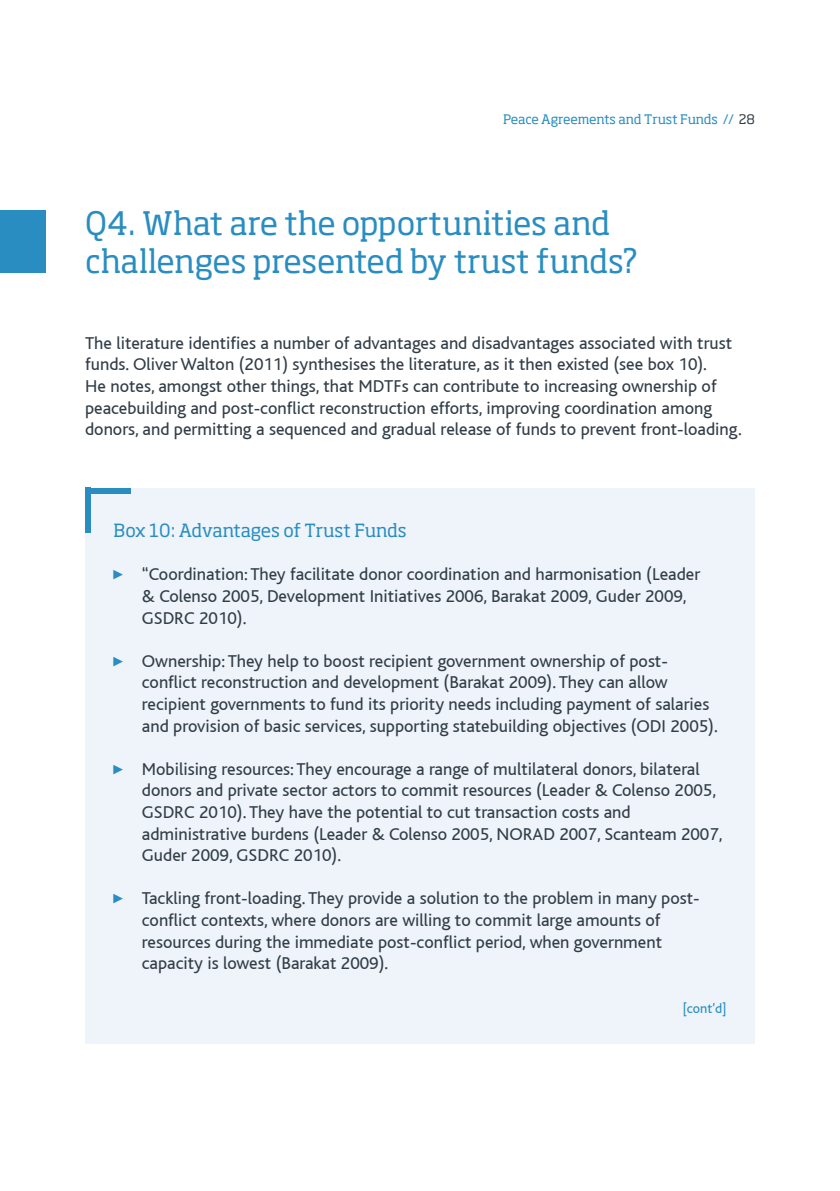
<style>
.page{position:relative;width:840px;height:1191px;background:#fff}
.page>*{position:absolute;margin:0;border:0;box-sizing:border-box;transform-origin:0 0}
.t1{font:32px/38.4px "Soho Pro";letter-spacing:-.005em;color:#298dc1}
.t2{font:18px/21.6px "Bliss";color:#323d47}
.t3{font:18px "Soho Pro";letter-spacing:-.01em;color:#298dc1}
.t4{font:14px "Bliss";color:#298dc1}
.t5{font:13px "Soho Pro";letter-spacing:-.01em;color:#298dc1}
.s1{color:#323d47}
</style>
<div class="page">
<div style="left:85px;top:488px;width:669px;height:555px;background:#eef4f9"></div>
<div style="left:85px;top:488px;width:45px;height:5px;background:#298dc1"></div>
<div style="left:85px;top:488px;width:6px;height:45px;background:#298dc1"></div>
<div style="left:0;top:210px;width:45px;height:62px;background:#298dc1"></div>
<p class="t5" style="left:502px;top:110px;width:253px">Peace Agreements and Trust Funds // <span class="s1">28</span></p>
<p class="t1" style="left:85px;top:202px;width:554px">Q4. What are the opportunities and challenges presented by trust funds?</p>
<p class="t2" style="left:85px;top:332px;width:658px">The literature identifies a number of advantages and disadvantages associated with trust funds. Oliver Walton (2011) synthesises the literature, as it then existed (see box 10).<br>He notes, amongst other things, that MDTFs can contribute to increasing ownership of peacebuilding and post-conflict reconstruction efforts, improving coordination among donors, and permitting a sequenced and gradual release of funds to prevent front-loading.</p>
<p class="t3" style="left:113px;top:518px;width:294px">Box 10: Advantages of Trust Funds</p>
<p class="t2" style="left:142px;top:564px;width:559px">“Coordination: They facilitate donor coordination and harmonisation (Leader &amp; Colenso 2005, Development Initiatives 2006, Barakat 2009, Guder 2009,<br>GSDRC 2010).</p>
<p class="t2" style="left:142px;top:650px;width:577px">Ownership: They help to boost recipient government ownership of post&shy;conflict reconstruction and development (Barakat 2009). They can allow recipient governments to fund its priority needs including payment of salaries and provision of basic services, supporting statebuilding objectives (ODI 2005).</p>
<p class="t2" style="left:142px;top:758px;width:575px">Mobilising resources: They encourage a range of multilateral donors, bilateral donors and private sector actors to commit resources (Leader &amp; Colenso 2005,<br>GSDRC 2010). They have the potential to cut transaction costs and</p>
<p class="t2" style="left:142px;top:823px;width:582px">administrative burdens (Leader &amp; Colenso 2005, NORAD 2007, Scanteam 2007,<br>Guder 2009, GSDRC 2010).</p>
<p class="t2" style="left:142px;top:888px;width:559px">Tackling front-loading. They provide a solution to the problem in many post&shy;conflict contexts, where donors are willing to commit large amounts of resources during the immediate post-conflict period, when government capacity is lowest (Barakat 2009).</p>
<p class="t4" style="left:682px;top:1000px;width:45px">[cont’d]</p>
</div>
